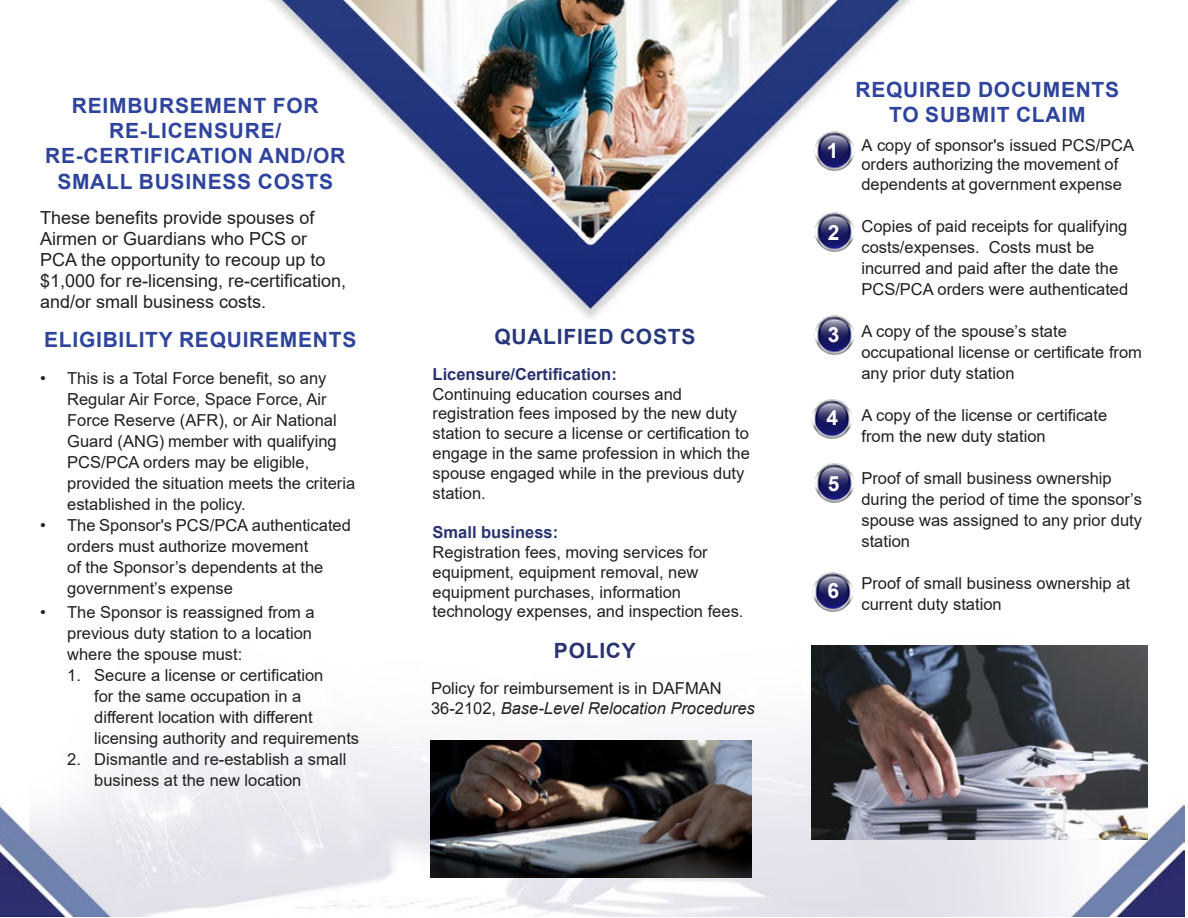
<style>
.page{position:relative;width:1188px;height:918px;background:#fff}
.page>*{position:absolute;margin:0;border:0;box-sizing:border-box;transform-origin:0 0}
.t1{font:700 21px/25.2px "Arial";letter-spacing:.035em;color:#2f449c;text-align:center}
.t2{font:700 21px "Arial";letter-spacing:.035em;color:#26377b}
.t3{font:700 21px "Arial";color:#fff}
.t4{font:700 21px "Arial";letter-spacing:.035em;color:#293370}
.t5{font:18px/21px "Arial";color:#231f20}
.t6{font:16.5px/21px "Arial";color:#231f20}
.s1{font-weight:700;color:#29316f}
.s2{color:#fff}
.s3{font-style:italic}
</style>
<div class="page">
<img style="left:0;top:0;width:1185px;height:917px">
<img style="left:812px;top:130px;width:44px;height:42px">
<img style="left:812px;top:211px;width:44px;height:42px">
<img style="left:812px;top:314px;width:44px;height:42px">
<img style="left:809px;top:398px;width:45px;height:42px">
<img style="left:812px;top:462px;width:44px;height:42px">
<img style="left:810px;top:571px;width:45px;height:42px">
<img style="left:431px;top:740px;width:320px;height:138px">
<img style="left:812px;top:645px;width:336px;height:194px">
<p class="t1" style="left:45px;top:93px;width:302px">REIMBURSEMENT FOR<br>RE-LICENSURE/<br>RE-CERTIFICATION AND/OR<br>SMALL BUSINESS COSTS</p>
<p class="t5" style="left:40px;top:207px;width:308px">These benefits provide spouses of Airmen or Guardians who PCS or PCA the opportunity to recoup up to $1,000 for re-licensing, re-certification, and/or small business costs.</p>
<p class="t1" style="left:44px;top:328px;width:314px">ELIGIBILITY REQUIREMENTS</p>
<p class="t6" style="left:67px;top:367px;width:290px">This is a Total Force benefit, so any Regular Air Force, Space Force, Air Force Reserve (AFR), or Air National Guard (ANG) member with qualifying PCS/PCA orders may be eligible, provided the situation meets the criteria established in the policy.<br>The Sponsor's PCS/PCA authenticated orders must authorize movement<br>of the Sponsor’s dependents at the government’s expense</p>
<p class="t6" style="left:67px;top:601px;width:249px;text-indent:-27px">• The Sponsor is reassigned from a previous duty station to a location where the spouse must:</p>
<p class="t6" style="left:94px;top:664px;width:267px;text-indent:-27px">1. Secure a license or certification<br>for the same occupation in a different location with different licensing authority and requirements</p>
<p class="t6" style="left:94px;top:748px;width:254px;text-indent:-27px">2. Dismantle and re-establish a small business at the new location</p>
<p class="t6" style="left:40px;top:367px;width:7px">•</p>
<p class="t6" style="left:40px;top:514px;width:7px">•</p>
<p class="t2" style="left:494px;top:322px;width:202px">QUALIFIED COSTS</p>
<p class="t6" style="left:433px;top:364px;width:319px;line-height:19.8px"><span class="s1">Licensure/Certification:</span> <span class="s2">Exams, </span>Continuing education courses and registration fees imposed by the new duty station to secure a license or certification to engage in the same profession in which the spouse engaged while in the previous duty station.</p>
<p class="t6" style="left:433px;top:542px;width:312px;line-height:19.8px">Registration fees, moving services for equipment, equipment removal, new equipment purchases, information technology expenses, and inspection fees.</p>
<p class="t4" style="left:554px;top:636px;width:83px">POLICY</p>
<p class="t6" style="left:431px;top:678px;width:325px;line-height:19.8px">Policy for reimbursement is in DAFMAN<br>36-2102, <span class="s3">Base-Level Relocation Procedures</span></p>
<p class="t3" style="left:827px;top:136px;width:13px">1</p>
<p class="t3" style="left:828px;top:217px;width:13px">2</p>
<p class="t3" style="left:828px;top:319px;width:13px">3</p>
<p class="t3" style="left:826px;top:403px;width:13px">4</p>
<p class="t3" style="left:828px;top:468px;width:13px">5</p>
<p class="t3" style="left:827px;top:575px;width:13px">6</p>
<p class="t1" style="left:855px;top:77px;width:265px">REQUIRED DOCUMENTS</p>
<p class="t1" style="left:889px;top:102px;width:198px">TO SUBMIT CLAIM</p>
<p class="t6" style="left:861px;top:135px;width:274px;line-height:19.8px">A copy of sponsor's issued PCS/PCA orders authorizing the movement of dependents at government expense</p>
<p class="t6" style="left:861px;top:216px;width:268px">Copies of paid receipts for qualifying costs/expenses. Costs must be incurred and paid after the date the PCS/PCA orders were authenticated</p>
<p class="t6" style="left:861px;top:321px;width:282px">A copy of the spouse’s state occupational license or certificate from any prior duty station</p>
<p class="t6" style="left:861px;top:405px;width:247px">A copy of the license or certificate from the new duty station</p>
<p class="t6" style="left:861px;top:468px;width:282px">Proof of small business ownership during the period of time the sponsor’s spouse was assigned to any prior duty station</p>
<p class="t6" style="left:861px;top:573px;width:270px">Proof of small business ownership at current duty station</p>
</div>
